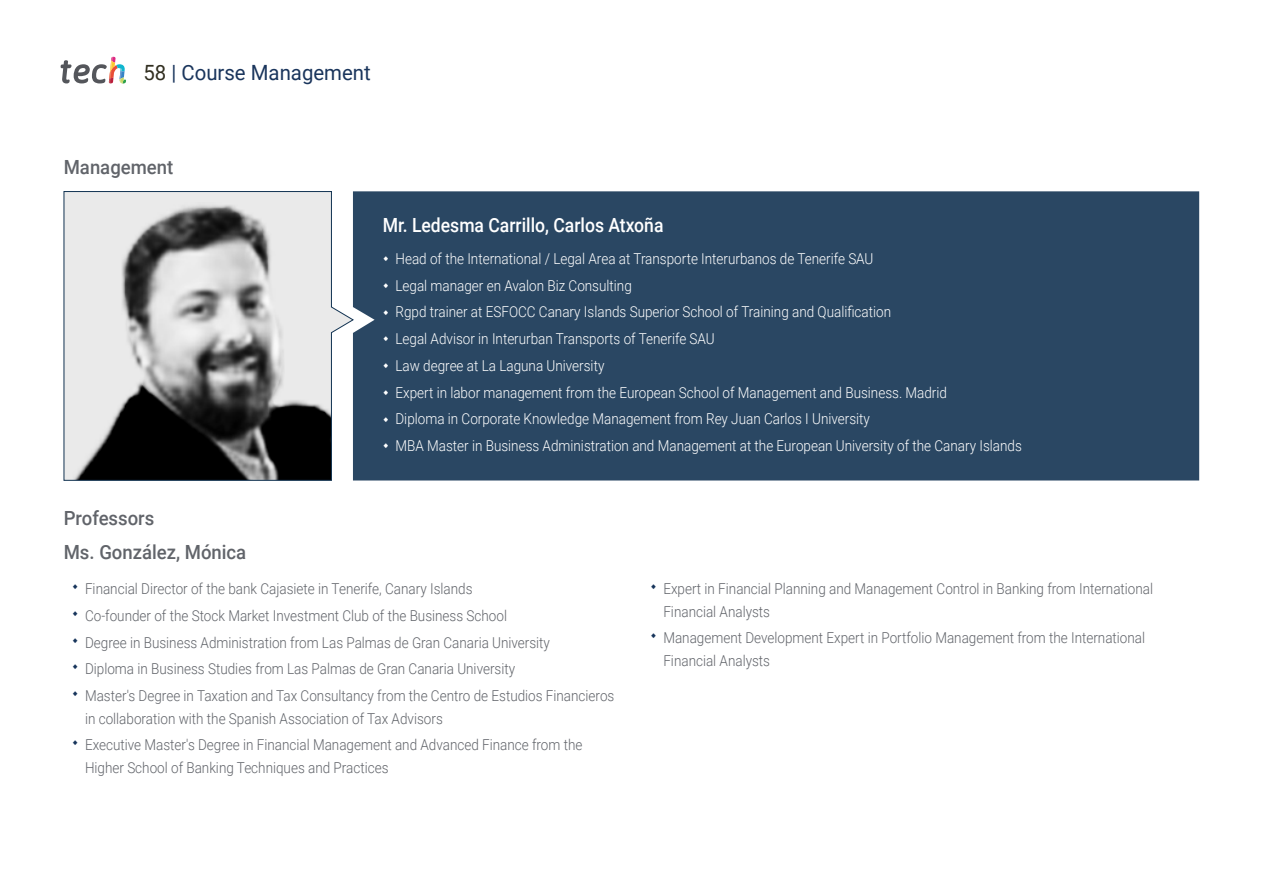
<style>
.page{position:relative;width:1263px;height:893px;background:#fff}
.page>*{position:absolute;margin:0;border:0;box-sizing:border-box;transform-origin:0 0}
.t1{font:21px "Roboto";color:#1a355c}
.t2{font:500 19.5px "Roboto";color:#61646a;scale:.95 1}
.t3{font:500 19.5px "Roboto";color:#fff;scale:.9 1}
.t4{font:300 15px/26.7px "Roboto";color:#61646a;scale:.9 1}
.t5{font:300 15px/26.7px "Roboto";color:#fff;scale:.9 1}
.s1{color:#312e20}
</style>
<div class="page">
<svg style="left:61px;top:57px;width:65px;height:27px"></svg>
<div style="left:354px;top:191px;width:845px;height:289px;background:#2a4763"></div>
<svg style="left:64px;top:191px;width:290px;height:290px"></svg>
<svg style="left:384px;top:256px;width:4px;height:5px"></svg>
<svg style="left:384px;top:283px;width:4px;height:5px"></svg>
<svg style="left:384px;top:310px;width:4px;height:5px"></svg>
<svg style="left:384px;top:337px;width:4px;height:5px"></svg>
<svg style="left:384px;top:363px;width:4px;height:5px"></svg>
<svg style="left:384px;top:390px;width:4px;height:5px"></svg>
<svg style="left:384px;top:417px;width:4px;height:5px"></svg>
<svg style="left:384px;top:444px;width:4px;height:5px"></svg>
<h1 class="t1" style="left:144px;top:57px;width:229px"><span class="s1">58</span> | Course Management</h1>
<h2 class="t2" style="left:64px;top:154px;width:117px">Management</h2>
<h2 class="t2" style="left:64px;top:504px;width:97px">Professors</h2>
<h2 class="t3" style="left:383px;top:212px;width:313px">Mr. Ledesma Carrillo, Carlos Atxoña</h2>
<p class="t5" style="left:395px;top:245px;width:697px">Head of the International / Legal Area at Transporte Interurbanos de Tenerife SAU<br>Legal manager en Avalon Biz Consulting<br>Rgpd trainer at ESFOCC Canary Islands Superior School of Training and Qualification<br>Legal Advisor in Interurban Transports of Tenerife SAU<br>Law degree at La Laguna University<br>Expert in labor management from the European School of Management and Business. Madrid<br>Diploma in Corporate Knowledge Management from Rey Juan Carlos I University<br>MBA Master in Business Administration and Management at the European University of the Canary Islands</p>
<h2 class="t2" style="left:64px;top:538px;width:194px">Ms. González, Mónica</h2>
<p class="t4" style="left:85px;top:575px;width:590px">Financial Director of the bank Cajasiete in Tenerife, Canary Islands<br>Co-founder of the Stock Market Investment Club of the Business School<br>Degree in Business Administration from Las Palmas de Gran Canaria University<br>Diploma in Business Studies from Las Palmas de Gran Canaria University<br>Master's Degree in Taxation and Tax Consultancy from the Centro de Estudios Financieros</p>
<p class="t4" style="left:85px;top:704px;width:554px">in collaboration with the Spanish Association of Tax Advisors<br>Executive Master's Degree in Financial Management and Advanced Finance from the</p>
<p class="t4" style="left:85px;top:754px;width:339px">Higher School of Banking Techniques and Practices</p>
<p class="t4" style="left:663px;top:577px;width:546px;line-height:22.5px">Expert in Financial Planning and Management Control in Banking from International<br>Financial Analysts</p>
<p class="t4" style="left:663px;top:626px;width:537px;line-height:22.5px">Management Development Expert in Portfolio Management from the International<br>Financial Analysts</p>
</div>
